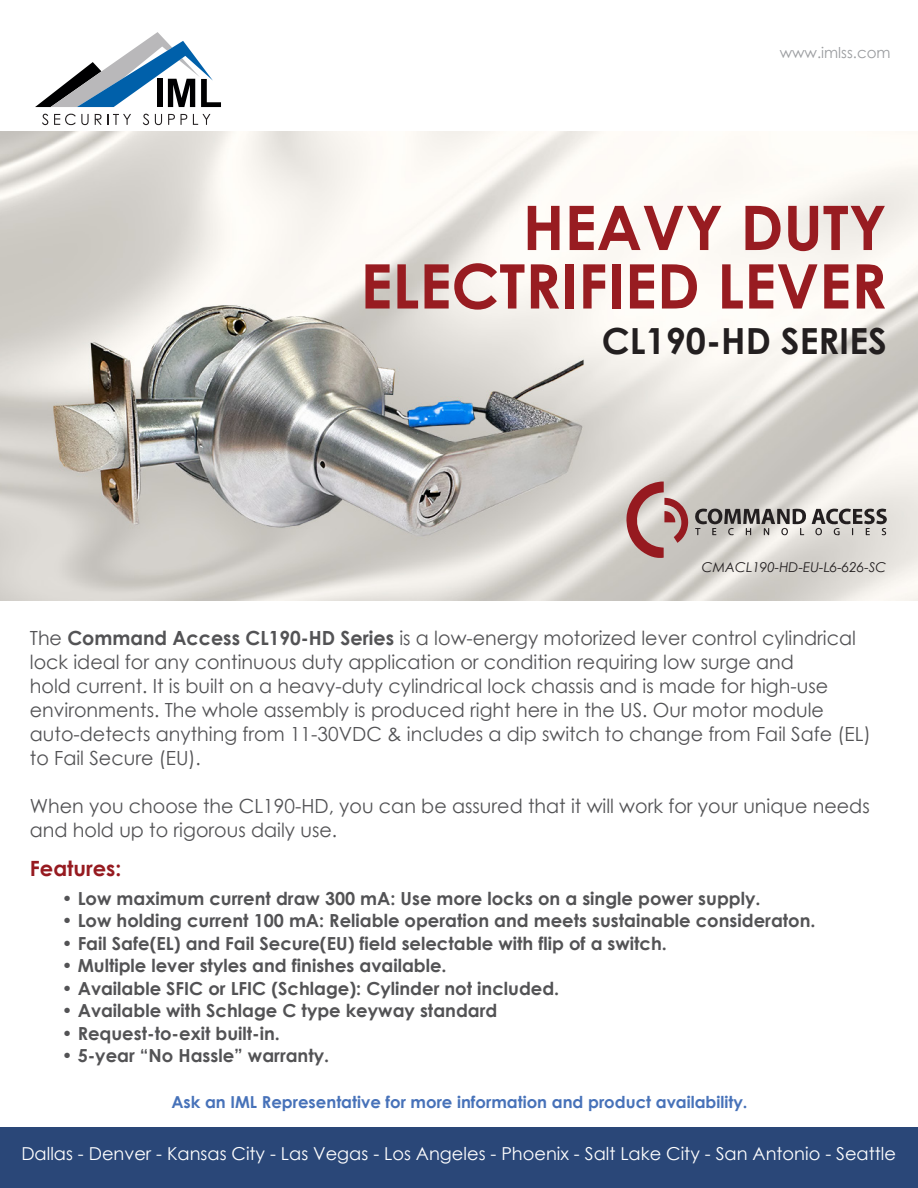
<style>
.page{position:relative;width:918px;height:1188px;background:#fff}
.page>*{position:absolute;margin:0;border:0;box-sizing:border-box;transform-origin:0 0}
.t1{font:700 61.5px/58.5px "Century Gothic";color:#981c21;text-align:right}
.t2{font:700 36px "Century Gothic";color:#231f20}
.t3{font:700 21px "Century Gothic";color:#961a20}
.t4{font:19.5px/24px "Century Gothic";color:#535355}
.t5{font:700 18px "Century Gothic";color:#535355}
.t6{font:17.85px "Century Gothic";color:#fff}
.t7{font:700 16.5px "Century Gothic";color:#4772b9}
.t8{font:15px "Century Gothic";color:#9b9da0}
.t9{font:italic 13.5px "Century Gothic";color:#231f20}
.s1{font-weight:700}
</style>
<div class="page">
<img style="left:0;top:131px;width:918px;height:470px">
<div style="left:0;top:1127px;width:918px;height:61px;background:#2a4778"></div>
<svg style="left:42px;top:114px;width:6px;height:11px"></svg>
<svg style="left:54px;top:114px;width:35px;height:11px"></svg>
<svg style="left:95px;top:114px;width:36px;height:11px"></svg>
<svg style="left:143px;top:114px;width:6px;height:11px"></svg>
<svg style="left:155px;top:114px;width:7px;height:11px"></svg>
<svg style="left:168px;top:114px;width:7px;height:11px"></svg>
<svg style="left:181px;top:114px;width:6px;height:11px"></svg>
<svg style="left:193px;top:114px;width:17px;height:11px"></svg>
<svg style="left:35px;top:32px;width:186px;height:75px"></svg>
<svg style="left:626px;top:482px;width:62px;height:76px;background:#bf9492"></svg>
<svg style="left:694px;top:509px;width:112px;height:27px;background:#9a9693"></svg>
<svg style="left:812px;top:508px;width:75px;height:28px;background:#a6a3a0"></svg>
<p class="t8" style="left:780px;top:42px;width:113px">www.imlss.com</p>
<h1 class="t1" style="left:360px;top:196px;width:528px">HEAVY DUTY<br>ELECTRIFIED LEVER</h1>
<h2 class="t2" style="left:602px;top:313px;width:287px">CL190-HD SERIES</h2>
<p class="t9" style="left:702px;top:558px;width:186px">CMACL190-HD-EU-L6-626-SC</p>
<p class="t4" style="left:30px;top:625px;width:842px">The <span class="s1">Command Access CL190-HD Series</span> is a low-energy motorized lever control cylindrical lock ideal for any continuous duty application or condition requiring low surge and<br>hold current. It is built on a heavy-duty cylindrical lock chassis and is made for high-use environments. The whole assembly is produced right here in the US. Our motor module auto-detects anything from 11-30VDC &amp; includes a dip switch to change from Fail Safe (EL) to Fail Secure (EU).</p>
<p class="t4" style="left:30px;top:793px;width:841px">When you choose the CL190-HD, you can be assured that it will work for your unique needs and hold up to rigorous daily use.</p>
<p class="t3" style="left:30px;top:853px;width:93px">Features:</p>
<p class="t5" style="left:62px;top:885px;width:700px">• Low maximum current draw 300 mA: Use more locks on a single power supply.</p>
<p class="t5" style="left:62px;top:907px;width:755px">• Low holding current 100 mA: Reliable operation and meets sustainable consideraton.</p>
<p class="t5" style="left:62px;top:930px;width:607px">• Fail Safe(EL) and Fail Secure(EU) field selectable with flip of a switch.</p>
<p class="t5" style="left:62px;top:952px;width:386px">• Multiple lever styles and finishes available.</p>
<p class="t5" style="left:62px;top:975px;width:499px">• Available SFIC or LFIC (Schlage): Cylinder not included.</p>
<p class="t5" style="left:62px;top:997px;width:437px">• Available with Schlage C type keyway standard</p>
<p class="t5" style="left:62px;top:1020px;width:220px">• Request-to-exit built-in.</p>
<p class="t5" style="left:62px;top:1042px;width:269px">• 5-year “No Hassle” warranty.</p>
<p class="t7" style="left:171px;top:1089px;width:578px">Ask an IML Representative for more information and product availability.</p>
<p class="t6" style="left:21px;top:1141px;width:876px">Dallas - Denver - Kansas City - Las Vegas - Los Angeles - Phoenix - Salt Lake City - San Antonio - Seattle</p>
</div>
